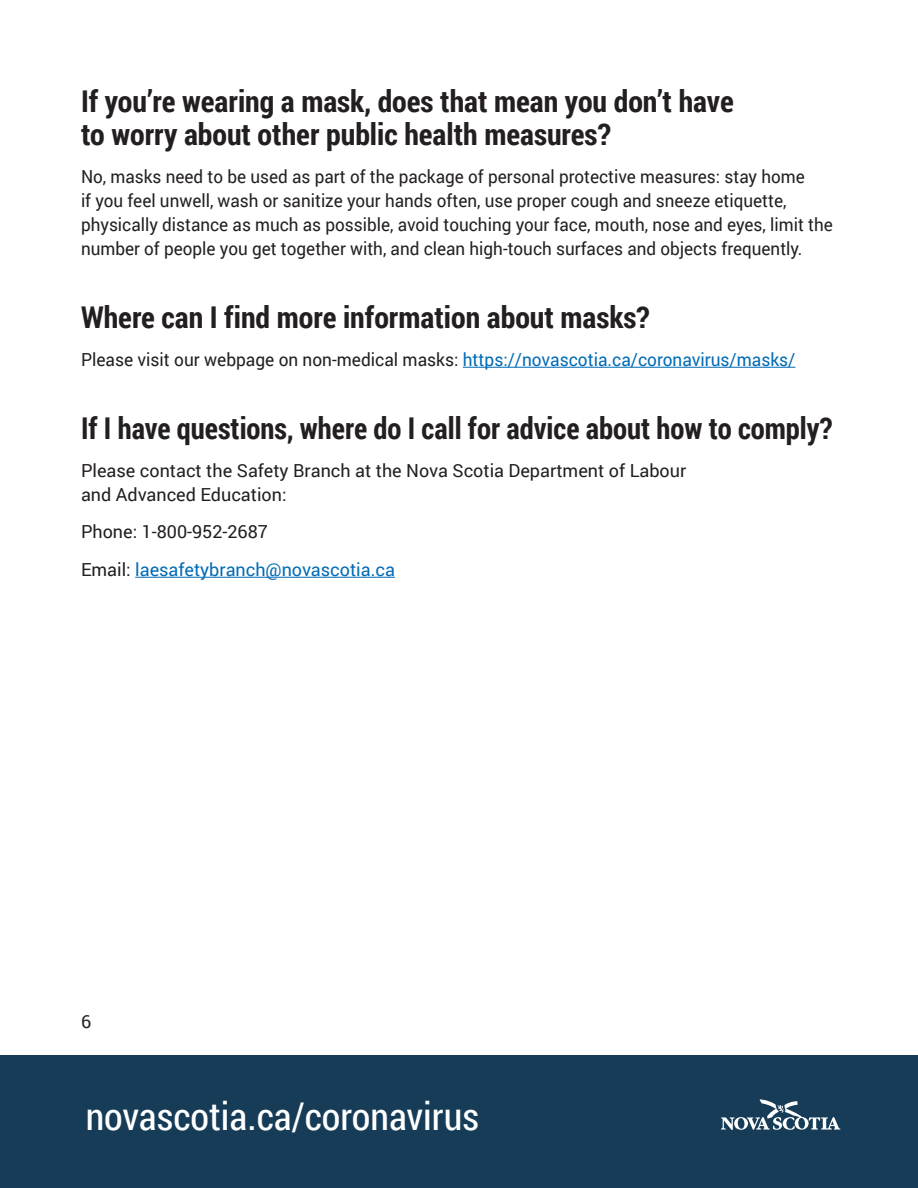
<style>
.page{position:relative;width:918px;height:1188px;background:#fff}
.page>*{position:absolute;margin:0;border:0;box-sizing:border-box;transform-origin:0 0}
.t1{font:38.25px "Roboto Condensed";color:#fff}
.t2{font:700 30px/33px "Roboto Condensed";color:#231f20}
.t3{font:700 30px "Roboto Condensed";color:#231f20;scale:.96 1}
.t4{font:18px/24px "Roboto";color:#231f20;scale:.95 1}
.t5{font:18px/24px "Roboto";color:#231f20}
.t6{font:18px "Roboto";color:#231f20;scale:.96 1}
.t7{font:18px/37.5px "Roboto";color:#006bb6}
.s1{color:#006bb6}
.s2{color:#231f20}
</style>
<div class="page">
<div style="left:0;top:1055px;width:918px;height:133px;background:#163c57"></div>
<svg style="left:721px;top:1099px;width:119px;height:31px"></svg>
<hr style="left:463px;top:367px;width:332px;height:1px;background:#006bb6">
<hr style="left:135px;top:577px;width:260px;height:1px;background:#006bb6">
<h2 class="t2" style="left:81px;top:84px;width:654px">If you’re wearing a mask, does that mean you don’t have to worry about other public health measures?</h2>
<p class="t4" style="left:81px;top:164px;width:793px">No, masks need to be used as part of the package of personal protective measures: stay home<br>if you feel unwell, wash or sanitize your hands often, use proper cough and sneeze etiquette, physically distance as much as possible, avoid touching your face, mouth, nose and eyes, limit the number of people you get together with, and clean high-touch surfaces and objects frequently.</p>
<h2 class="t2" style="left:81px;top:300px;width:570px">Where can I find more information about masks?</h2>
<p class="t6" style="left:81px;top:347px;width:746px">Please visit our webpage on non-medical masks: <span class="s1">https://novascotia.ca/coronavirus/masks/</span></p>
<h2 class="t3" style="left:81px;top:408px;width:784px">If I have questions, where do I call for advice about how to comply?</h2>
<p class="t5" style="left:81px;top:458px;width:607px">Please contact the Safety Branch at the Nova Scotia Department of Labour and Advanced Education:</p>
<p class="t7" style="left:81px;top:513px;width:316px"><span class="s2">Phone: 1-800-952-2687<br>Email:</span> laesafetybranch@novascotia.ca</p>
<p class="t5" style="left:81px;top:1008px;width:12px">6</p>
<h1 class="t1" style="left:86px;top:1090px;width:395px">novascotia.ca/coronavirus</h1>
</div>
